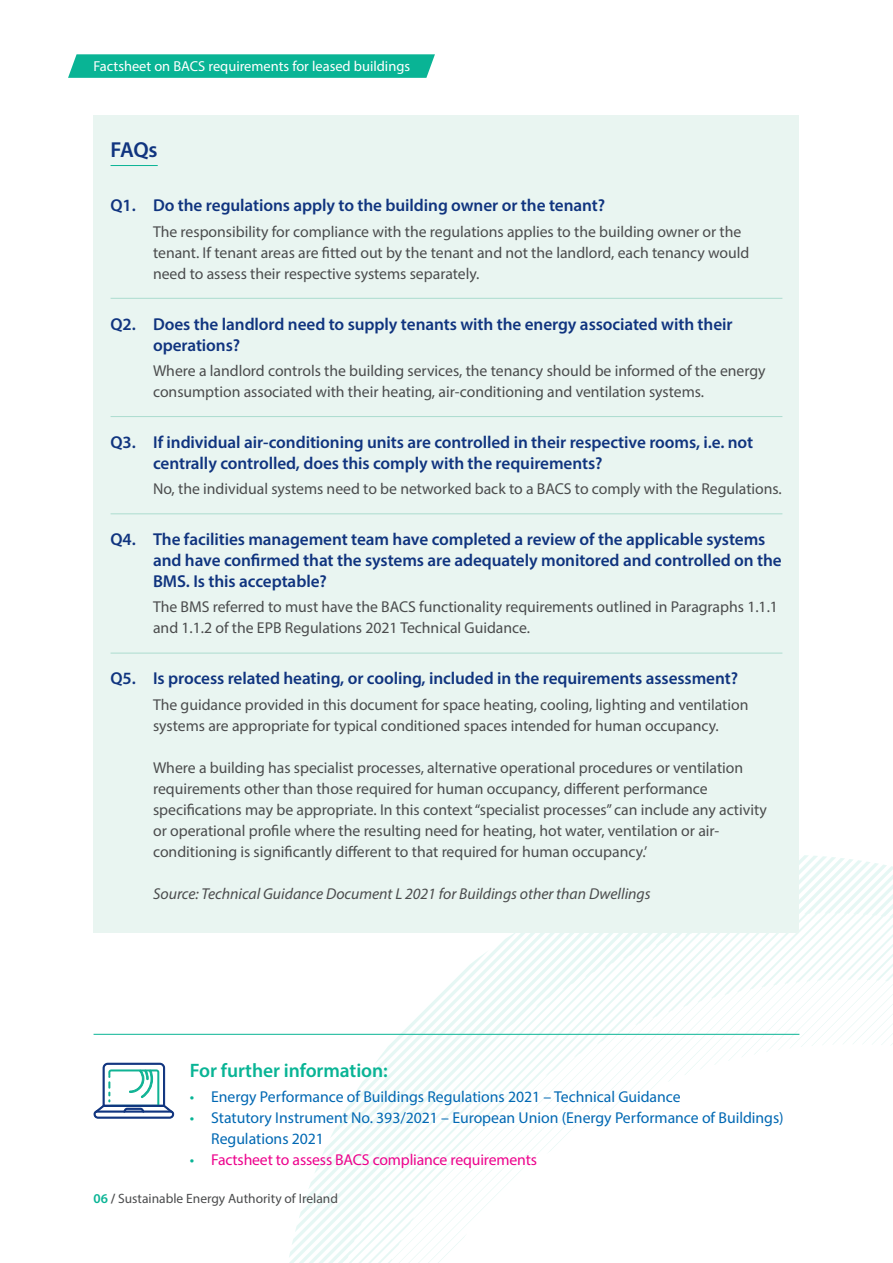
<style>
.page{position:relative;width:893px;height:1263px;background:#fff}
.page>*{position:absolute;margin:0;border:0;box-sizing:border-box;transform-origin:0 0}
.SEAI_BACS_H2{font:600 21.75px "Myriad Pro";color:#10347f}
.SEAI_BACS_H3{font:600 19.5px "Myriad Pro";letter-spacing:-.005em;color:#09b495}
.SEAI_BACS_H4{font:600 17.25px/21px "Myriad Pro";letter-spacing:-.005em;color:#10347f}
.SEAI_BACS_Body{font:15.75px/21px "Myriad Pro";color:#4b4c4d}
.SEAI_BACS_Body-2{font:15.75px/21px "Myriad Pro";color:#0168b3}
.SEAI_BACS_Body-3{font:italic 15.75px "Myriad Pro";color:#4b4c4d}
.SEAI_BACS_Body-4{font:15.75px "Myriad Pro";letter-spacing:-.01em;color:#ed028c}
.t1{font:14.4px "Myriad Pro";color:#fff}
.t2{font:13.5px "Myriad Pro";color:#4b4c4d}
.s1{color:#09b495}
.s2{font-weight:600;color:#09b495}
.s3{font-weight:600}
</style>
<div class="page">
<svg style="left:68px;top:54px;width:367px;height:24px;background:#13b799"></svg>
<svg style="left:278px;top:855px;width:615px;height:408px"></svg>
<div style="left:94px;top:115px;width:705px;height:818px;background:#e9f5f1"></div>
<hr style="left:111px;top:165px;width:47px;height:1px;background:#09b495">
<hr style="left:111px;top:298px;width:671px;height:1px;background:#acdccf">
<hr style="left:111px;top:416px;width:671px;height:1px;background:#acdccf">
<hr style="left:111px;top:513px;width:671px;height:1px;background:#acdccf">
<hr style="left:111px;top:653px;width:671px;height:1px;background:#acdccf">
<hr style="left:94px;top:1034px;width:705px;height:1px;background:#09b495">
<svg style="left:94px;top:1063px;width:80px;height:56px"></svg>
<p class="t1" style="left:94px;top:57px;width:318px">Factsheet on BACS requirements for leased buildings</p>
<p class="SEAI_BACS_H2" style="left:111px;top:135px;width:49px">FAQs</p>
<p class="SEAI_BACS_H4" style="left:111px;top:195px;width:496px">Q1. Do the regulations apply to the building owner or the tenant?</p>
<p class="SEAI_BACS_Body" style="left:153px;top:221px;width:598px">The responsibility for compliance with the regulations applies to the building owner or the tenant. If tenant areas are fitted out by the tenant and not the landlord, each tenancy would need to assess their respective systems separately.</p>
<p class="SEAI_BACS_H4" style="left:153px;top:313px;width:581px;text-indent:-43px">Q2. Does the landlord need to supply tenants with the energy associated with their operations?</p>
<p class="SEAI_BACS_Body" style="left:153px;top:360px;width:614px">Where a landlord controls the building services, the tenancy should be informed of the energy consumption associated with their heating, air-conditioning and ventilation systems.</p>
<p class="SEAI_BACS_H4" style="left:153px;top:431px;width:602px;text-indent:-43px">Q3. If individual air-conditioning units are controlled in their respective rooms, i.e. not centrally controlled, does this comply with the requirements?</p>
<p class="SEAI_BACS_Body" style="left:153px;top:478px;width:630px">No, the individual systems need to be networked back to a BACS to comply with the Regulations.</p>
<p class="SEAI_BACS_H4" style="left:153px;top:528px;width:630px;text-indent:-43px">Q4. The facilities management team have completed a review of the applicable systems and have confirmed that the systems are adequately monitored and controlled on the<br>BMS. Is this acceptable?</p>
<p class="SEAI_BACS_Body" style="left:153px;top:596px;width:626px">The BMS referred to must have the BACS functionality requirements outlined in Paragraphs 1.1.1 and 1.1.2 of the EPB Regulations 2021 Technical Guidance.</p>
<p class="SEAI_BACS_H4" style="left:111px;top:668px;width:629px">Q5. Is process related heating, or cooling, included in the requirements assessment?</p>
<p class="SEAI_BACS_Body" style="left:153px;top:694px;width:597px">The guidance provided in this document for space heating, cooling, lighting and ventilation systems are appropriate for typical conditioned spaces intended for human occupancy.</p>
<p class="SEAI_BACS_Body" style="left:153px;top:757px;width:615px">Where a building has specialist processes, alternative operational procedures or ventilation requirements other than those required for human occupancy, different performance specifications may be appropriate. In this context “specialist processes” can include any activity or operational profile where the resulting need for heating, hot water, ventilation or air&shy;conditioning is significantly different to that required for human occupancy.’</p>
<p class="SEAI_BACS_Body-3" style="left:153px;top:884px;width:499px">Source: Technical Guidance Document L 2021 for Buildings other than Dwellings</p>
<p class="SEAI_BACS_H3" style="left:190px;top:1058px;width:199px">For further information:</p>
<p class="SEAI_BACS_Body-2" style="left:190px;top:1086px;width:492px"><span class="s1">•</span> Energy Performance of Buildings Regulations 2021 – Technical Guidance</p>
<p class="SEAI_BACS_Body-2" style="left:211px;top:1107px;width:574px;text-indent:-21px"><span class="s1">•</span> Statutory Instrument No. 393/2021 – European Union (Energy Performance of Buildings)<br>Regulations 2021</p>
<p class="SEAI_BACS_Body-4" style="left:190px;top:1150px;width:349px"><span class="s1">•</span> Factsheet to assess BACS compliance requirements</p>
<p class="t2" style="left:94px;top:1190px;width:246px"><span class="s2">06</span> <span class="s3">/</span> Sustainable Energy Authority of Ireland</p>
</div>
